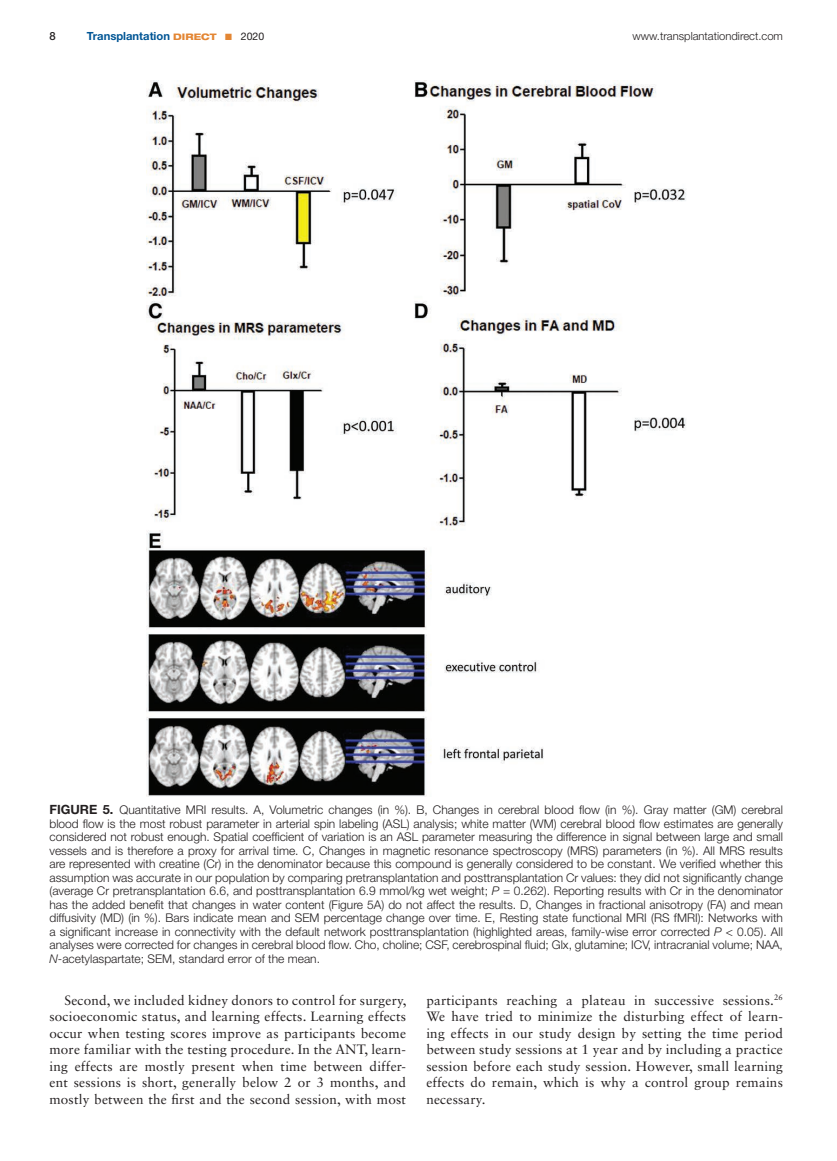
<style>
.page{position:relative;width:837px;height:1161px;background:#fff}
.page>*{position:absolute;margin:0;border:0;box-sizing:border-box;transform-origin:0 0}
.t1{font:13.5px/16.5px "Sabon LT Std";letter-spacing:.015em;color:#231f20;text-align:justify}
.t2{font:300 12px/13.5px "Helvetica Neue LT Std";color:#231f20;text-align:justify}
.t3{font:300 11.25px "Helvetica Neue LT Std";color:#231f20}
.t4{font:700 11.25px "Helvetica Neue LT Std";color:#005595}
.t5{font:500 11.25px "Helvetica Neue LT Std";color:#231f20}
.s1{font-weight:800;font-stretch:expanded;font-size:9px;color:#e38634}
.s2{color:#e38634}
.s3{font-weight:400;font-size:10.5px;color:#231f20}
.s4{font-weight:700;font-size:12.75px}
.s5{font-style:italic}
</style>
<div class="page">
<img style="left:146px;top:81px;width:540px;height:715px">
<p class="t5" style="left:50px;top:29px;width:8px">8</p>
<p class="t4" style="left:87px;top:29px;width:179px">Transplantation <span class="s1">DIRECT</span> <span class="s2">■</span> <span class="s3">2020</span></p>
<p class="t3" style="left:633px;top:29px;width:152px">www.transplantationdirect.com</p>
<p class="t2" style="left:49px;top:803px;width:735px"><span class="s4">FIGURE 5.</span> Quantitative MRI results. A, Volumetric changes (in %). B, Changes in cerebral blood flow (in %). Gray matter (GM) cerebral blood flow is the most robust parameter in arterial spin labeling (ASL) analysis; white matter (WM) cerebral blood flow estimates are generally considered not robust enough. Spatial coefficient of variation is an ASL parameter measuring the difference in signal between large and small vessels and is therefore a proxy for arrival time. C, Changes in magnetic resonance spectroscopy (MRS) parameters (in %). All MRS results are represented with creatine (Cr) in the denominator because this compound is generally considered to be constant. We verified whether this assumption was accurate in our population by comparing pretransplantation and posttransplantation Cr values: they did not significantly change (average Cr pretransplantation 6.6, and posttransplantation 6.9 mmol/kg wet weight; <span class="s5">P</span> = 0.262). Reporting results with Cr in the denominator has the added benefit that changes in water content (Figure 5A) do not affect the results. D, Changes in fractional anisotropy (FA) and mean diffusivity (MD) (in %). Bars indicate mean and SEM percentage change over time. E, Resting state functional MRI (RS fMRI): Networks with a significant increase in connectivity with the default network posttransplantation (highlighted areas, family-wise error corrected <span class="s5">P</span> &lt; 0.05). All analyses were corrected for changes in cerebral blood flow. Cho, choline; CSF, cerebrospinal fluid; Glx, glutamine; ICV, intracranial volume; NAA, <span class="s5">N</span>-acetylaspartate; SEM, standard error of the mean.</p>
<p class="t1" style="left:50px;top:992px;width:359px;text-indent:15px">Second, we included kidney donors to control for surgery, socioeconomic status, and learning effects. Learning effects occur when testing scores improve as participants become more familiar with the testing procedure. In the ANT, learn&shy;ing effects are mostly present when time between differ&shy;ent sessions is short, generally below 2 or 3 months, and mostly between the first and the second session, with most</p>
<p class="t1" style="left:426px;top:992px;width:358px">participants reaching a plateau in successive sessions.<sup>26<br></sup>We have tried to minimize the disturbing effect of learn&shy;ing effects in our study design by setting the time period between study sessions at 1 year and by including a practice session before each study session. However, small learning effects do remain, which is why a control group remains necessary.</p>
</div>
